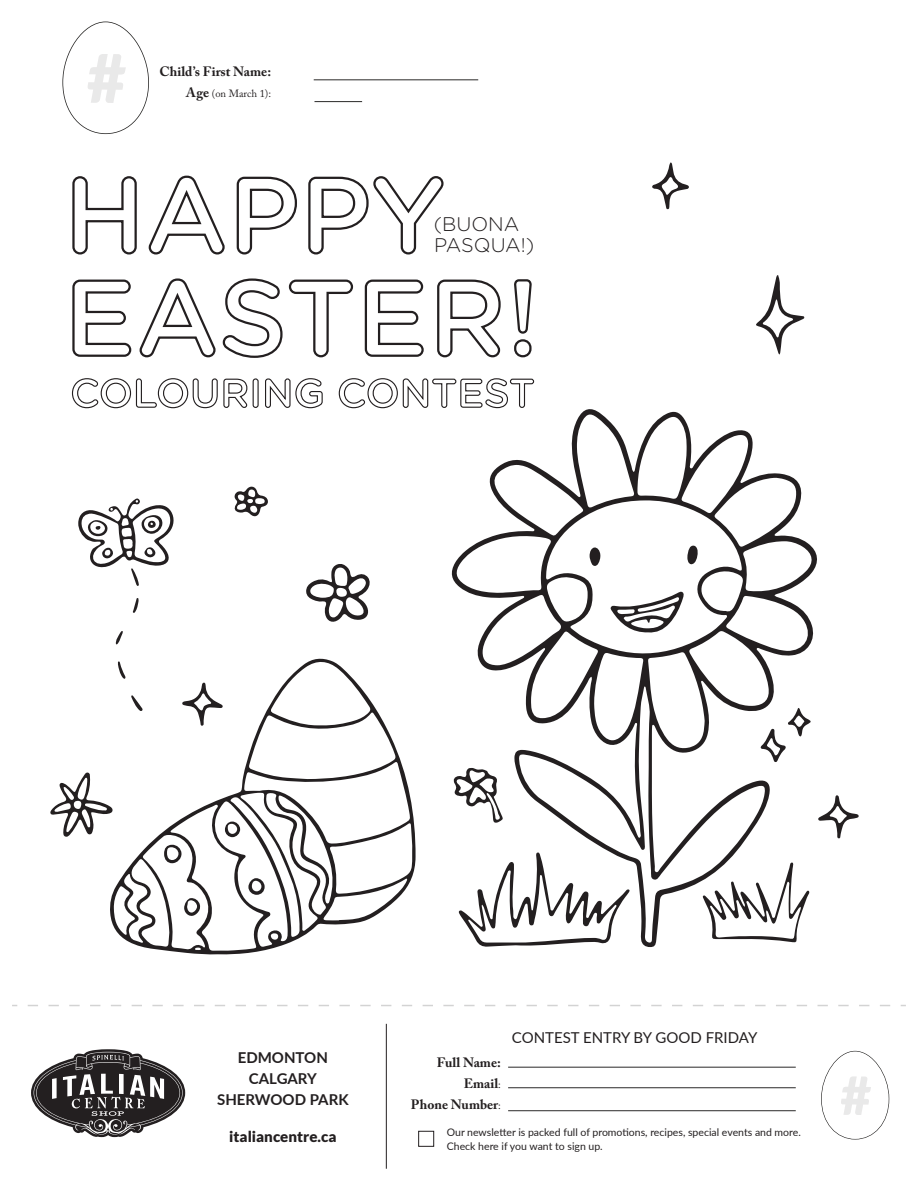
<style>
.page{position:relative;width:918px;height:1188px;background:#fff}
.page>*{position:absolute;margin:0;border:0;box-sizing:border-box;transform-origin:0 0}
.t1{font:300 19.8px/21px "Gotham Rounded";color:#231f20}
.t2{font:700 15px/21px "Lato";color:#231f20;text-align:center}
.t3{font:15px "Lato";color:#231f20}
.t4{font:900 15px "Lato";color:#231f20}
.t5{font:700 13.5px/21px "Adobe Caslon Pro";color:#231f20;text-align:right}
.t6{font:10.5px/13.5px "Lato";color:#231f20}
.t7{font:10.5px "Adobe Caslon Pro";color:#231f20}
.s1{font-weight:700;font-size:13.5px}
.s2{font-weight:400;font-size:10.5px}
</style>
<div class="page">
<hr style="left:386px;top:1024px;width:1px;height:145px;background:#231f20">
<svg style="left:31px;top:1049px;width:154px;height:88px"></svg>
<hr style="left:508px;top:1067px;width:288px;height:1px;background:#2a2928">
<hr style="left:508px;top:1087px;width:288px;height:1px;background:#2a2928">
<hr style="left:508px;top:1110px;width:288px;height:1px;background:#2a2928">
<div style="left:418px;top:1131px;width:16px;height:16px;border:1px solid #231f20"></div>
<svg style="left:28px;top:1005px;width:863px;height:1px"></svg>
<svg style="left:306px;top:564px;width:64px;height:58px"></svg>
<svg style="left:50px;top:772px;width:59px;height:65px"></svg>
<svg style="left:756px;top:275px;width:49px;height:80px"></svg>
<svg style="left:234px;top:486px;width:34px;height:31px"></svg>
<svg style="left:652px;top:162px;width:37px;height:47px"></svg>
<svg style="left:820px;top:795px;width:39px;height:43px"></svg>
<svg style="left:451px;top:409px;width:369px;height:538px"></svg>
<svg style="left:610px;top:591px;width:74px;height:42px"></svg>
<svg style="left:590px;top:547px;width:11px;height:20px"></svg>
<svg style="left:687px;top:545px;width:12px;height:20px"></svg>
<svg style="left:109px;top:658px;width:307px;height:297px"></svg>
<svg style="left:248px;top:878px;width:17px;height:17px"></svg>
<svg style="left:225px;top:821px;width:15px;height:16px"></svg>
<svg style="left:164px;top:845px;width:18px;height:18px"></svg>
<svg style="left:184px;top:898px;width:17px;height:19px"></svg>
<svg style="left:131px;top:695px;width:12px;height:16px"></svg>
<svg style="left:117px;top:661px;width:9px;height:18px"></svg>
<svg style="left:132px;top:598px;width:7px;height:15px"></svg>
<svg style="left:115px;top:631px;width:8px;height:13px"></svg>
<svg style="left:78px;top:498px;width:96px;height:88px"></svg>
<hr style="left:314px;top:79px;width:164px;height:1px;background:#2a2928">
<hr style="left:314px;top:101px;width:48px;height:1px;background:#2a2928">
<svg style="left:72px;top:176px;width:65px;height:79px"></svg>
<svg style="left:148px;top:175px;width:77px;height:80px"></svg>
<svg style="left:236px;top:176px;width:61px;height:79px"></svg>
<svg style="left:308px;top:176px;width:136px;height:79px"></svg>
<svg style="left:72px;top:279px;width:60px;height:78px"></svg>
<svg style="left:139px;top:278px;width:215px;height:80px"></svg>
<svg style="left:364px;top:279px;width:60px;height:78px"></svg>
<svg style="left:437px;top:279px;width:64px;height:79px"></svg>
<svg style="left:514px;top:279px;width:18px;height:79px"></svg>
<svg style="left:71px;top:378px;width:177px;height:31px"></svg>
<div style="left:253px;top:378px;width:6px;height:30px;border:1px solid #231f20;border-radius:2px"></div>
<svg style="left:265px;top:378px;width:58px;height:31px"></svg>
<svg style="left:338px;top:378px;width:197px;height:31px"></svg>
<svg style="left:821px;top:1050px;width:69px;height:90px"></svg>
<svg style="left:62px;top:21px;width:87px;height:114px"></svg>
<p class="t5" style="left:159px;top:61px;width:113px">Child’s First Name:</p>
<p class="t7" style="left:186px;top:87px;width:86px"><span class="s1">Age</span> (on March 1):</p>
<h1 class="t1" style="left:434px;top:213px;width:102px">(BUONA<br>PASQUA!)</h1>
<h2 class="t2" style="left:217px;top:1046px;width:133px">EDMONTON<br>CALGARY<br>SHERWOOD PARK</h2>
<h2 class="t4" style="left:229px;top:1128px;width:109px">italiancentre.ca</h2>
<p class="t5" style="left:411px;top:1052px;width:91px">Full Name:<br>Email<span class="s2">:<br></span>Phone Number<span class="s2">:</span></p>
<h2 class="t3" style="left:512px;top:1026px;width:247px">CONTEST ENTRY BY GOOD FRIDAY</h2>
<p class="t6" style="left:447px;top:1125px;width:356px">Our newsletter is packed full of promotions, recipes, special events and more.<br>Check here if you want to sign up.</p>
</div>
